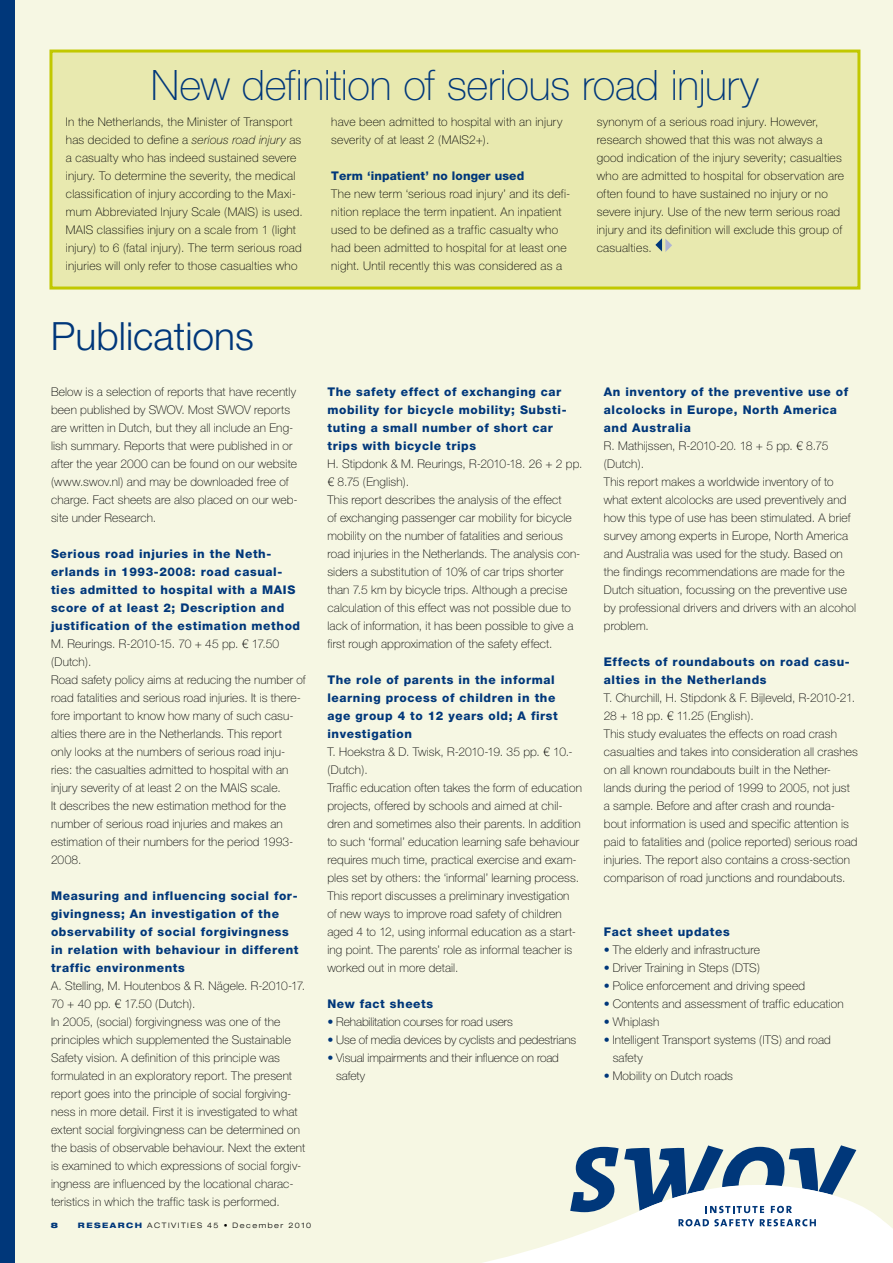
<style>
.page{position:relative;width:893px;height:1263px;background:#f6f7e3}
.page>*{position:absolute;margin:0;border:0;box-sizing:border-box;transform-origin:0 0}
.t1{font:100 42px "Helvetica Neue CE";letter-spacing:-.01em;color:#00377a}
.t2{font:300 39px "Helvetica Neue CE";color:#00377a}
.t3{font:100 12px/18px "Helvetica Neue CE";letter-spacing:.015em;color:#000}
.t4{font:800 12px/18px "Helvetica Neue CE";letter-spacing:.05em;color:#00377a}
.t5{font:100 12px "Helvetica Neue CE";letter-spacing:-.01em;color:#000}
.t6{font:100 12px/18px "Helvetica Neue CE";letter-spacing:-.005em;color:#000}
.t7{font:800 12px "Helvetica Neue CE";letter-spacing:.01em;color:#00377a}
.t8{font:300 expanded 7.5px "Helvetica Neue";letter-spacing:.2em;color:#000}
.t9{font:900 expanded 7.5px "Helvetica Neue";color:#00377a}
.s1{font-style:italic}
.s2{font-weight:800;color:#00377a}
.s3{font-family:"Linotype Euro Font Ato F";font-weight:400}
.s4{color:#00377a}
</style>
<div class="page">
<svg style="left:483px;top:1204px;width:410px;height:59px;fill:#fff"></svg>
<svg style="left:678px;top:1219px;width:76px;height:7px"></svg>
<svg style="left:760px;top:1219px;width:56px;height:7px"></svg>
<svg style="left:570px;top:1145px;width:286px;height:68px"></svg>
<div style="left:49px;top:50px;width:811px;height:240px;background:#e8e9af;border:3px solid #c1c800"></div>
<div style="left:0;top:0;width:15px;height:1263px;background:#00377a"></div>
<svg style="left:655px;top:238px;width:17px;height:14px"></svg>
<h1 class="t1" style="left:151px;top:61px;width:609px">New definition of serious road injury</h1>
<p class="t3" style="left:66px;top:113px;width:238px">In the Netherlands, the Minister of Transport has decided to define a <span class="s1">serious road injury</span> as a casualty who has indeed sustained severe injury. To determine the severity, the medical classification of injury according to the Maxi&shy;mum Abbreviated Injury Scale (MAIS) is used.<br>MAIS classifies injury on a scale from 1 (light injury) to 6 (fatal injury). The term serious road injuries will only refer to those casualties who</p>
<p class="t3" style="left:331px;top:113px;width:233px">have been admitted to hospital with an injury severity of at least 2 (MAIS2+).</p>
<p class="t3" style="left:597px;top:113px;width:249px">synonym of a serious road injury. However, research showed that this was not always a good indication of the injury severity; casualties who are admitted to hospital for observation are often found to have sustained no injury or no severe injury. Use of the new term serious road injury and its definition will exclude this group of casualties.</p>
<p class="t7" style="left:331px;top:168px;width:194px">Term ‘inpatient’ no longer used</p>
<p class="t3" style="left:331px;top:185px;width:241px">The new term ‘serious road injury’ and its defi&shy;nition replace the term inpatient. An inpatient used to be defined as a traffic casualty who had been admitted to hospital for at least one night. Until recently this was considered as a</p>
<h2 class="t2" style="left:51px;top:312px;width:204px">Publications</h2>
<p class="t3" style="left:51px;top:383px;width:248px">Below is a selection of reports that have recently been published by SWOV. Most SWOV reports are written in Dutch, but they all include an Eng&shy;lish summary. Reports that were published in or after the year 2000 can be found on our website (www.swov.nl) and may be downloaded free of charge. Fact sheets are also placed on our web&shy;site under Research.</p>
<p class="t3" style="left:51px;top:545px;width:256px"><span class="s2">Serious road injuries in the Neth&shy;erlands in 1993-2008: road casual&shy;ties admitted to hospital with a MAIS score of at least 2; Description and justification of the estimation method </span>M. Reurings. R-2010-15. 70 + 45 pp. <span class="s3">Z</span> 17.50 (Dutch).<br>Road safety policy aims at reducing the number of road fatalities and serious road injuries. It is there&shy;fore important to know how many of such casu&shy;alties there are in the Netherlands. This report<br>only looks at the numbers of serious road inju&shy;ries: the casualties admitted to hospital with an injury severity of at least 2 on the MAIS scale.<br>It describes the new estimation method for the number of serious road injuries and makes an estimation of their numbers for the period 1993- 2008.</p>
<p class="t4" style="left:51px;top:887px;width:249px">Measuring and influencing social for&shy;givingness; An investigation of the observability of social forgivingness in relation with behaviour in different traffic environments</p>
<p class="t3" style="left:51px;top:977px;width:256px">A. Stelling, M. Houtenbos &amp; R. Nägele. R-2010-17.<br>70 + 40 pp. <span class="s3">Z</span> 17.50 (Dutch).<br>In 2005, (social) forgivingness was one of the principles which supplemented the Sustainable Safety vision. A definition of this principle was formulated in an exploratory report. The present report goes into the principle of social forgiving&shy;ness in more detail. First it is investigated to what extent social forgivingness can be determined on the basis of observable behaviour. Next the extent is examined to which expressions of social forgiv&shy;ingness are influenced by the locational charac&shy;teristics in which the traffic task is performed.</p>
<p class="t9" style="left:51px;top:1220px;width:9px">8</p>
<p class="t8" style="left:78px;top:1221px;width:235px"><span class="s2">RESEARCH</span> ACTIVITIES 45 • December 2010</p>
<p class="t4" style="left:327px;top:383px;width:241px">The safety effect of exchanging car mobility for bicycle mobility; Substi&shy;tuting a small number of short car trips with bicycle trips</p>
<p class="t3" style="left:327px;top:455px;width:257px">H. Stipdonk &amp; M. Reurings, R-2010-18. 26 + 2 pp.<br><span class="s3">Z</span> 8.75 (English).<br>This report describes the analysis of the effect<br>of exchanging passenger car mobility for bicycle mobility on the number of fatalities and serious road injuries in the Netherlands. The analysis con&shy;siders a substitution of 10% of car trips shorter than 7.5 km by bicycle trips. Although a precise calculation of this effect was not possible due to lack of information, it has been possible to give a first rough approximation of the safety effect.</p>
<p class="t3" style="left:327px;top:671px;width:256px"><span class="s2">The role of parents in the informal learning process of children in the<br>age group 4 to 12 years old; A first investigation<br></span>T. Hoekstra &amp; D. Twisk, R-2010-19. 35 pp. <span class="s3">Z</span> 10.- (Dutch).<br>Traffic education often takes the form of education projects, offered by schools and aimed at chil&shy;dren and sometimes also their parents. In addition to such ‘formal’ education learning safe behaviour requires much time, practical exercise and exam&shy;ples set by others: the ‘informal’ learning process.<br>This report discusses a preliminary investigation<br>of new ways to improve road safety of children aged 4 to 12, using informal education as a start&shy;ing point. The parents’ role as informal teacher is worked out in more detail.</p>
<p class="t4" style="left:327px;top:995px;width:107px">New fact sheets</p>
<p class="t5" style="left:327px;top:1015px;width:187px"><span class="s4">•</span> Rehabilitation courses for road users</p>
<p class="t5" style="left:327px;top:1033px;width:250px"><span class="s4">•</span> Use of media devices by cyclists and pedestrians</p>
<p class="t6" style="left:336px;top:1049px;width:224px;text-indent:-9px"><span class="s4">•</span> Visual impairments and their influence on road safety</p>
<p class="t3" style="left:604px;top:383px;width:254px"><span class="s2">An inventory of the preventive use of alcolocks in Europe, North America and Australia<br></span>R. Mathijssen, R-2010-20. 18 + 5 pp. <span class="s3">Z</span> 8.75 (Dutch).<br>This report makes a worldwide inventory of to what extent alcolocks are used preventively and how this type of use has been stimulated. A brief survey among experts in Europe, North America and Australia was used for the study. Based on the findings recommendations are made for the Dutch situation, focussing on the preventive use by professional drivers and drivers with an alcohol problem.</p>
<p class="t4" style="left:604px;top:653px;width:247px">Effects of roundabouts on road casu&shy;alties in the Netherlands</p>
<p class="t3" style="left:604px;top:689px;width:256px">T. Churchill, H. Stipdonk &amp; F. Bijleveld, R-2010-21.<br>28 + 18 pp. <span class="s3">Z</span> 11.25 (English).<br>This study evaluates the effects on road crash casualties and takes into consideration all crashes on all known roundabouts built in the Nether&shy;lands during the period of 1999 to 2005, not just a sample. Before and after crash and rounda&shy;bout information is used and specific attention is paid to fatalities and (police reported) serious road injuries. The report also contains a cross-section comparison of road junctions and roundabouts.</p>
<p class="t4" style="left:604px;top:923px;width:128px">Fact sheet updates</p>
<p class="t3" style="left:604px;top:941px;width:158px"><span class="s4">•</span> The elderly and infrastructure</p>
<p class="t3" style="left:604px;top:959px;width:158px"><span class="s4">•</span> Driver Training in Steps (DTS)</p>
<p class="t3" style="left:604px;top:977px;width:203px"><span class="s4">•</span> Police enforcement and driving speed</p>
<p class="t3" style="left:604px;top:995px;width:241px"><span class="s4">•</span> Contents and assessment of traffic education</p>
<p class="t3" style="left:604px;top:1013px;width:57px"><span class="s4">•</span> Whiplash</p>
<p class="t3" style="left:613px;top:1031px;width:220px;text-indent:-9px"><span class="s4">•</span> Intelligent Transport systems (ITS) and road safety</p>
<p class="t3" style="left:604px;top:1067px;width:131px"><span class="s4">•</span> Mobility on Dutch roads</p>
</div>
